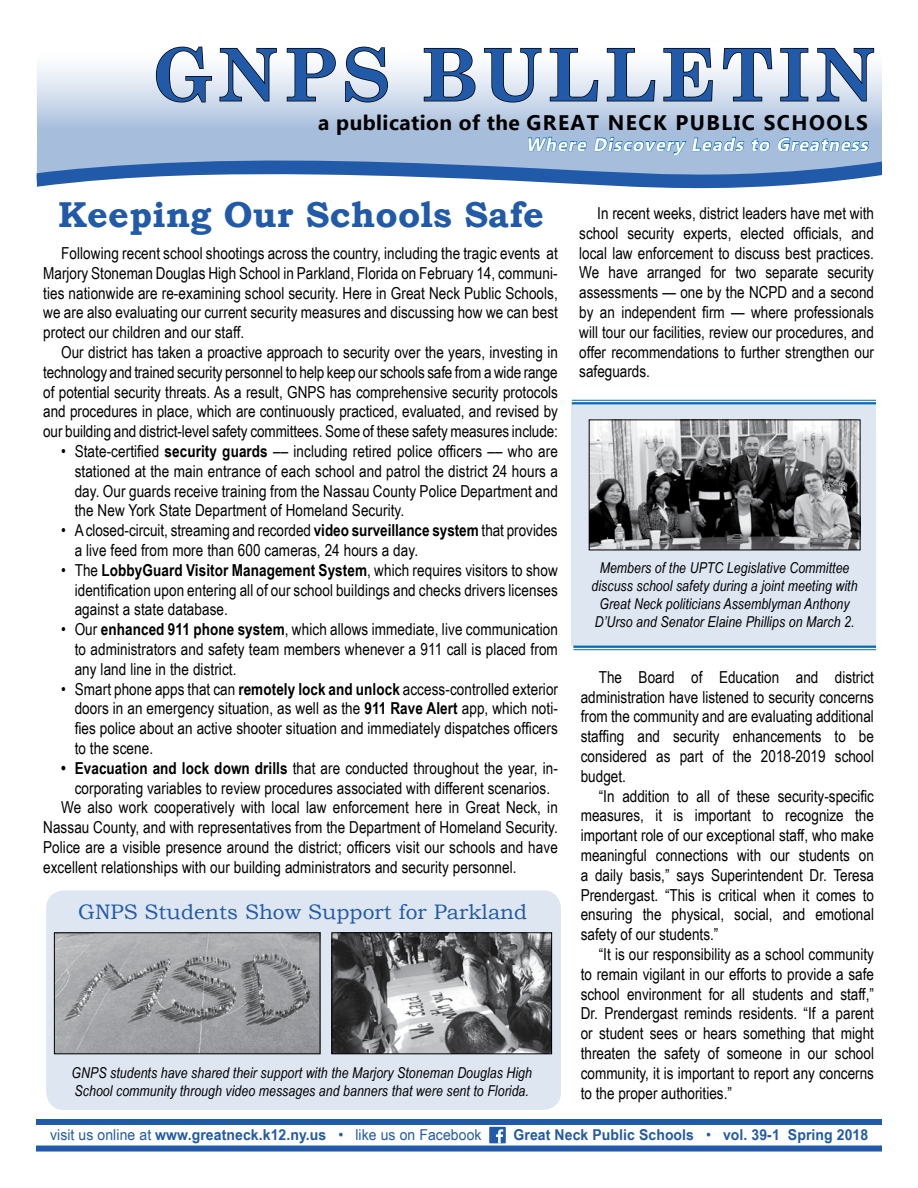
<style>
.page{position:relative;width:918px;height:1188px;background:#fff}
.page>*{position:absolute;margin:0;border:0;box-sizing:border-box;transform-origin:0 0}
.t1{font:700 72px "Century Schoolbook";letter-spacing:.07em;color:#215aa8}
.t2{font:700 36px "Bookman Old Style";letter-spacing:.005em;color:#215aa8}
.t3{font:700 21px "Ebrima";letter-spacing:.07em;color:#000}
.t4{font:21px "Bookman Old Style";letter-spacing:.005em;color:#215aa8}
.t5{font:italic 700 18px "Ebrima";color:#fff}
.t6{font:16.5px/19.8px "Arial Narrow";letter-spacing:.005em;color:#000;text-align:justify}
.t7{font:italic 15px/18px "Arial Narrow";letter-spacing:.005em;color:#000;text-align:center}
.t8{font:15px "Arial Narrow";letter-spacing:.005em;color:#215aa8;scale:1.14 1}
.t9{font:700 15px "Arial Narrow";letter-spacing:.005em;color:#215aa8;scale:1.14 1}
.s1{font-weight:700}
.s2{font-weight:400}
</style>
<div class="page">
<svg style="left:37px;top:67px;width:845px;height:52px;background:#ccd9eb"></svg>
<div style="left:46px;top:890px;width:515px;height:220px;background:#dee6f2;border-radius:18px"></div>
<svg style="left:36px;top:119px;width:846px;height:70px;background:#95b1d5"></svg>
<svg style="left:155px;top:46px;width:58px;height:57px"></svg>
<svg style="left:219px;top:47px;width:59px;height:55px"></svg>
<svg style="left:286px;top:47px;width:51px;height:55px"></svg>
<svg style="left:344px;top:46px;width:45px;height:57px"></svg>
<svg style="left:423px;top:47px;width:53px;height:55px"></svg>
<svg style="left:483px;top:47px;width:59px;height:56px"></svg>
<svg style="left:549px;top:47px;width:50px;height:55px"></svg>
<svg style="left:606px;top:47px;width:50px;height:55px"></svg>
<svg style="left:663px;top:47px;width:51px;height:55px"></svg>
<svg style="left:722px;top:47px;width:51px;height:55px"></svg>
<svg style="left:779px;top:47px;width:30px;height:55px"></svg>
<svg style="left:816px;top:47px;width:59px;height:55px"></svg>
<div style="left:572px;top:404px;width:304px;height:242px;background:#dee6f2"></div>
<img style="left:591px;top:421px;width:267px;height:127px">
<div style="left:589px;top:419px;width:271px;height:131px;border:1px solid #000"></div>
<hr style="left:572px;top:400px;width:304px;height:1px;background:#006cb7">
<hr style="left:572px;top:402px;width:304px;height:2px;background:#006cb7">
<hr style="left:573px;top:649px;width:303px;height:1px;background:#006cb7">
<hr style="left:573px;top:646px;width:303px;height:2px;background:#006cb7">
<img style="left:56px;top:934px;width:262px;height:118px">
<div style="left:54px;top:932px;width:266px;height:122px;border:1px solid #000"></div>
<img style="left:334px;top:934px;width:216px;height:118px">
<div style="left:332px;top:932px;width:220px;height:122px;border:1px solid #000"></div>
<div style="left:36px;top:1119px;width:846px;height:6px;background:#215aa8"></div>
<div style="left:489px;top:1127px;width:17px;height:16px;background:#215aa8"></div>
<svg style="left:496px;top:1129px;width:7px;height:14px"></svg>
<div style="left:36px;top:1146px;width:846px;height:6px;background:#215aa8"></div>
<h1 class="t1" style="left:153px;top:19px;width:724px">GNPS BULLETIN</h1>
<p class="t3" style="left:318px;top:107px;width:551px">a publication of the GREAT NECK PUBLIC SCHOOLS</p>
<p class="t5" style="left:526px;top:131px;width:348px">Where Discovery Leads to Greatness</p>
<h2 class="t2" style="left:58px;top:188px;width:487px">Keeping Our Schools Safe</h2>
<p class="t6" style="left:43px;top:243px;width:516px;text-indent:18px">Following recent school shootings across the country, including the tragic events at Marjory Stoneman Douglas High School in Parkland, Florida on February 14, communi&shy;ties nationwide are re-examining school security. Here in Great Neck Public Schools, we are also evaluating our current security measures and discussing how we can best protect our children and our staff.</p>
<p class="t6" style="left:43px;top:342px;width:516px;text-indent:18px">Our district has taken a proactive approach to security over the years, investing in technology and trained security personnel to help keep our schools safe from a wide range of potential security threats. As a result, GNPS has comprehensive security protocols and procedures in place, which are continuously practiced, evaluated, and revised by our building and district-level safety committees. Some of these safety measures include:</p>
<p class="t6" style="left:75px;top:441px;width:485px;text-indent:-13px">• State-certified <span class="s1">security guards</span> –– including retired police officers –– who are stationed at the main entrance of each school and patrol the district 24 hours a day. Our guards receive training from the Nassau County Police Department and the New York State Department of Homeland Security.</p>
<p class="t6" style="left:75px;top:520px;width:485px;text-indent:-13px">• A closed-circuit, streaming and recorded <span class="s1">video surveillance system</span> that provides a live feed from more than 600 cameras, 24 hours a day.</p>
<p class="t6" style="left:75px;top:559px;width:485px;text-indent:-13px">• The <span class="s1">LobbyGuard Visitor Management System</span>, which requires visitors to show identification upon entering all of our school buildings and checks drivers licenses against a state database.</p>
<p class="t6" style="left:75px;top:619px;width:485px;text-indent:-13px">• Our <span class="s1">enhanced 911 phone system</span>, which allows immediate, live communication to administrators and safety team members whenever a 911 call is placed from any land line in the district.</p>
<p class="t6" style="left:75px;top:678px;width:485px;text-indent:-13px">• Smart phone apps that can <span class="s1">remotely lock and unlock</span> access-controlled exterior doors in an emergency situation, as well as the <span class="s1">911 Rave Alert</span> app, which noti&shy;fies police about an active shooter situation and immediately dispatches officers to the scene.</p>
<p class="t6" style="left:61px;top:757px;width:498px"><span class="s1">• Evacuation and lock down drills</span> that are conducted throughout the year, in-</p>
<p class="t6" style="left:75px;top:777px;width:477px">corporating variables to review procedures associated with different scenarios.</p>
<p class="t6" style="left:61px;top:797px;width:498px">We also work cooperatively with local law enforcement here in Great Neck, in</p>
<p class="t6" style="left:43px;top:817px;width:516px">Nassau County, and with representatives from the Department of Homeland Security.</p>
<p class="t6" style="left:43px;top:837px;width:516px">Police are a visible presence around the district; officers visit our schools and have</p>
<p class="t6" style="left:43px;top:856px;width:475px">excellent relationships with our building administrators and security personnel.</p>
<p class="t4" style="left:78px;top:898px;width:451px">GNPS Students Show Support for Parkland</p>
<p class="t7" style="left:72px;top:1063px;width:462px;text-align:left">GNPS students have shared their support with the Marjory Stoneman Douglas High<br>School community through video messages and banners that were sent to Florida.</p>
<p class="t6" style="left:579px;top:203px;width:296px;text-indent:18px">In recent weeks, district leaders have met with school security experts, elected officials, and local law enforcement to discuss best practices.<br>We have arranged for two separate security assessments — one by the NCPD and a second by an independent firm — where professionals will tour our facilities, review our procedures, and offer recommendations to further strengthen our safeguards.</p>
<p class="t7" style="left:592px;top:559px;width:268px">Members of the UPTC Legislative Committee discuss school safety during a joint meeting with Great Neck politicians Assemblyman Anthony D’Urso and Senator Elaine Phillips on March 2.</p>
<p class="t6" style="left:581px;top:666px;width:295px;text-indent:18px">The Board of Education and district administration have listened to security concerns from the community and are evaluating additional staffing and security enhancements to be considered as part of the 2018-2019 school budget.</p>
<p class="t6" style="left:581px;top:785px;width:295px;text-indent:18px">“In addition to all of these security-specific measures, it is important to recognize the important role of our exceptional staff, who make meaningful connections with our students on a daily basis,” says Superintendent Dr. Teresa Prendergast. “This is critical when it comes to ensuring the physical, social, and emotional safety of our students.”</p>
<p class="t6" style="left:581px;top:944px;width:295px;text-indent:18px">“It is our responsibility as a school community to remain vigilant in our efforts to provide a safe school environment for all students and staff,” Dr. Prendergast reminds residents. “If a parent or student sees or hears something that might threaten the safety of someone in our school community, it is important to report any concerns to the proper authorities.”</p>
<p class="t8" style="left:50px;top:1123px;width:380px">visit us online at <span class="s1">www.greatneck.k12.ny.us</span> • like us on Facebook</p>
<p class="t9" style="left:514px;top:1123px;width:313px">Great Neck Public Schools <span class="s2">•</span> vol. 39-1 Spring 2018</p>
</div>
